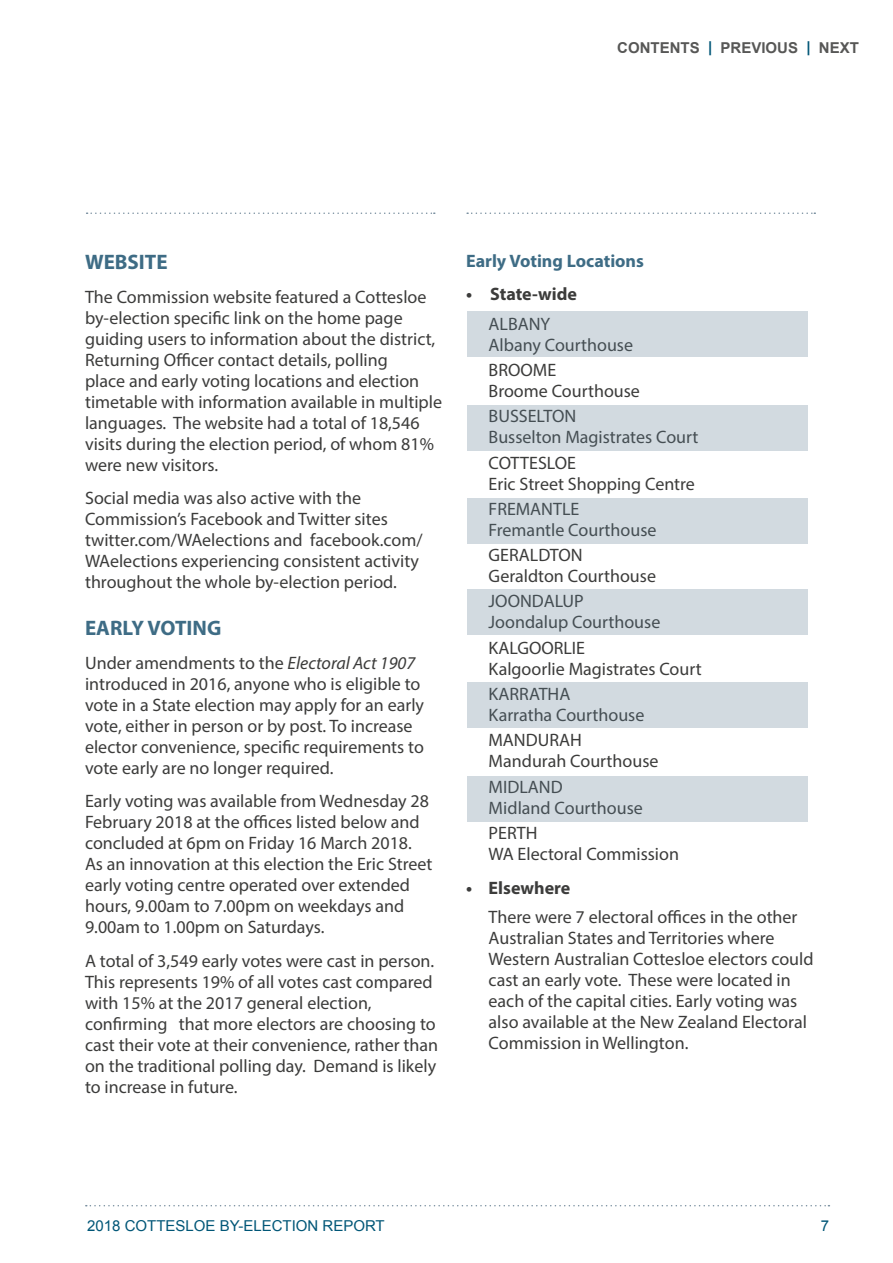
<style>
.page{position:relative;width:893px;height:1263px;background:#fff}
.page>*{position:absolute;margin:0;border:0;box-sizing:border-box;transform-origin:0 0}
.t1{font:700 21px "Myriad Pro";color:#3e6c85}
.t2{font:18px/21px "Myriad Pro";color:#3c3c3b}
.t3{font:700 18px "Myriad Pro";color:#3c3c3b}
.t4{font:700 18px "Myriad Pro";color:#3e6c85}
.t5{font:15px "Arial";color:#005677}
.t6{font:700 15px "Arial";color:#575756}
.s1{color:#005677}
.s2{font-style:italic}
</style>
<div class="page">
<svg style="left:86px;top:1205px;width:743px;height:1px"></svg>
<svg style="left:87px;top:212px;width:348px;height:2px"></svg>
<svg style="left:467px;top:212px;width:348px;height:2px"></svg>
<div style="left:468px;top:311px;width:340px;height:46px;background:#d2dae0"></div>
<div style="left:468px;top:405px;width:340px;height:45px;background:#d2dae0"></div>
<div style="left:468px;top:498px;width:340px;height:45px;background:#d2dae0"></div>
<div style="left:468px;top:589px;width:340px;height:46px;background:#d2dae0"></div>
<div style="left:468px;top:683px;width:340px;height:45px;background:#d2dae0"></div>
<div style="left:468px;top:776px;width:340px;height:45px;background:#d2dae0"></div>
<p class="t6" style="left:617px;top:38px;width:243px">CONTENTS <span class="s1">|</span> PREVIOUS <span class="s1">|</span> NEXT</p>
<p class="t1" style="left:85px;top:248px;width:84px">WEBSITE</p>
<p class="t2" style="left:85px;top:286px;width:359px">The Commission website featured a Cottesloe by-election specific link on the home page guiding users to information about the district, Returning Officer contact details, polling<br>place and early voting locations and election timetable with information available in multiple languages. The website had a total of 18,546 visits during the election period, of whom 81% were new visitors.</p>
<p class="t2" style="left:85px;top:487px;width:339px">Social media was also active with the Commission’s Facebook and Twitter sites twitter.com/WAelections and facebook.com/ WAelections experiencing consistent activity throughout the whole by-election period.</p>
<p class="t1" style="left:85px;top:614px;width:138px">EARLY VOTING</p>
<p class="t2" style="left:85px;top:652px;width:341px">Under amendments to the <span class="s2">Electoral Act 1907 </span>introduced in 2016, anyone who is eligible to vote in a State election may apply for an early vote, either in person or by post. To increase elector convenience, specific requirements to vote early are no longer required.</p>
<p class="t2" style="left:85px;top:790px;width:349px">Early voting was available from Wednesday 28<br>February 2018 at the offices listed below and concluded at 6pm on Friday 16 March 2018.<br>As an innovation at this election the Eric Street early voting centre operated over extended hours, 9.00am to 7.00pm on weekdays and 9.00am to 1.00pm on Saturdays.</p>
<p class="t2" style="left:85px;top:950px;width:355px">A total of 3,549 early votes were cast in person.<br>This represents 19% of all votes cast compared with 15% at the 2017 general election, confirming that more electors are choosing to cast their vote at their convenience, rather than on the traditional polling day. Demand is likely to increase in future.</p>
<p class="t4" style="left:466px;top:249px;width:179px">Early Voting Locations</p>
<p class="t3" style="left:466px;top:283px;width:112px">• State-wide</p>
<p class="t2" style="left:489px;top:313px;width:146px">ALBANY<br>Albany Courthouse</p>
<p class="t2" style="left:489px;top:359px;width:153px">BROOME<br>Broome Courthouse</p>
<p class="t2" style="left:489px;top:406px;width:211px">BUSSELTON<br>Busselton Magistrates Court</p>
<p class="t2" style="left:489px;top:452px;width:208px">COTTESLOE<br>Eric Street Shopping Centre</p>
<p class="t2" style="left:489px;top:498px;width:169px">FREMANTLE<br>Fremantle Courthouse</p>
<p class="t2" style="left:489px;top:544px;width:169px">GERALDTON<br>Geraldton Courthouse</p>
<p class="t2" style="left:489px;top:591px;width:173px">JOONDALUP<br>Joondalup Courthouse</p>
<p class="t2" style="left:489px;top:637px;width:215px">KALGOORLIE<br>Kalgoorlie Magistrates Court</p>
<p class="t2" style="left:489px;top:683px;width:157px">KARRATHA<br>Karratha Courthouse</p>
<p class="t2" style="left:489px;top:729px;width:171px">MANDURAH<br>Mandurah Courthouse</p>
<p class="t2" style="left:489px;top:776px;width:156px">MIDLAND<br>Midland Courthouse</p>
<p class="t2" style="left:489px;top:822px;width:192px">PERTH<br>WA Electoral Commission</p>
<p class="t3" style="left:466px;top:876px;width:106px">• Elsewhere</p>
<p class="t2" style="left:489px;top:906px;width:326px">There were 7 electoral offices in the other Australian States and Territories where Western Australian Cottesloe electors could cast an early vote. These were located in each of the capital cities. Early voting was also available at the New Zealand Electoral Commission in Wellington.</p>
<p class="t5" style="left:87px;top:1215px;width:299px">2018 COTTESLOE BY-ELECTION REPORT</p>
<p class="t5" style="left:821px;top:1215px;width:10px">7</p>
</div>
